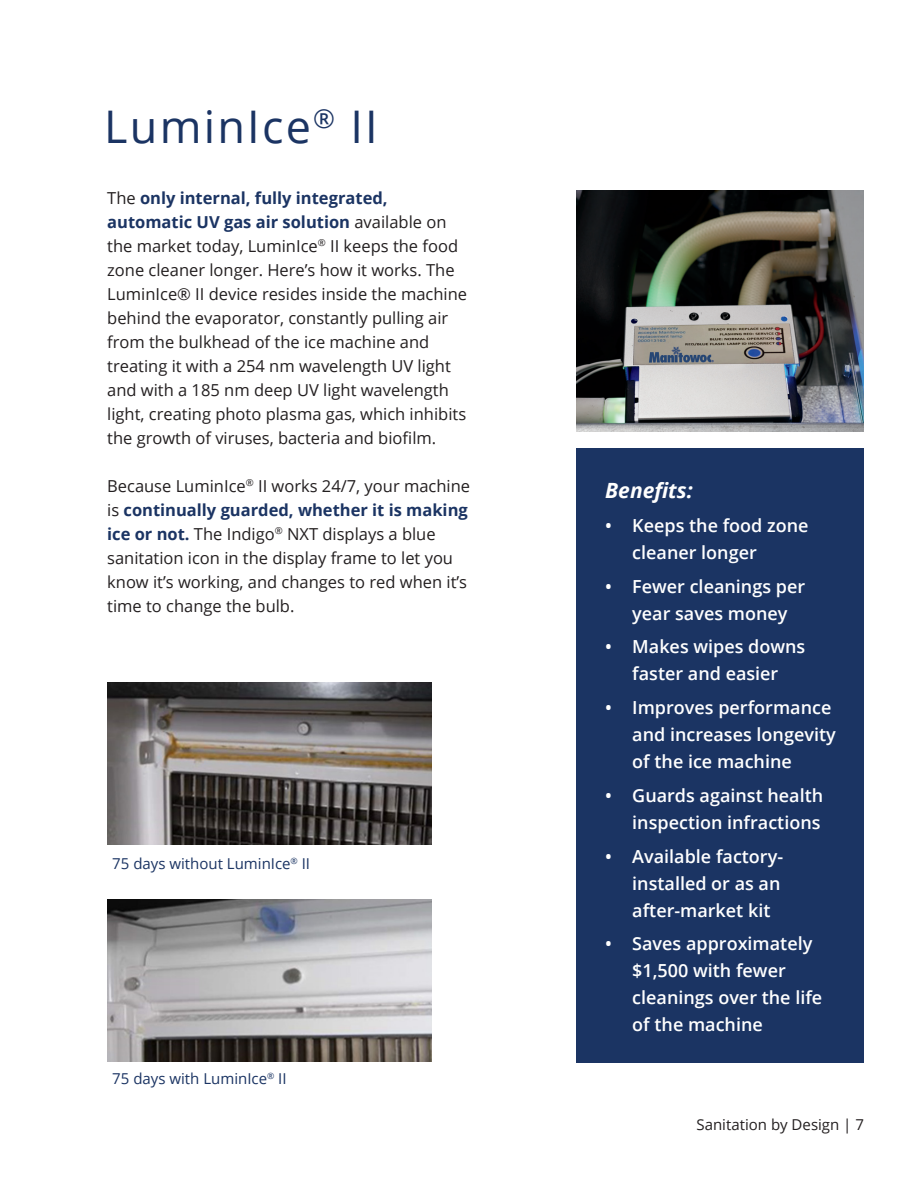
<style>
.page{position:relative;width:918px;height:1188px;background:#fff}
.page>*{position:absolute;margin:0;border:0;box-sizing:border-box;transform-origin:0 0}
.t1{font:45px "Open Sans";letter-spacing:.05em;color:#1b3463}
.t2{font:italic 700 21px "Open Sans";color:#fff}
.t3{font:600 18px/27px "Open Sans";color:#fff}
.t4{font:16.5px/24px "Open Sans";color:#231f20}
.t5{font:15px "Open Sans";color:#1b3463}
.t6{font:15px "Open Sans";color:#231f20}
.s1{font-weight:700;color:#1b3463}
</style>
<div class="page">
<div style="left:577px;top:448px;width:287px;height:615px;background:#1b3463"></div>
<img style="left:577px;top:191px;width:287px;height:241px">
<img style="left:107px;top:899px;width:324px;height:162px">
<img style="left:107px;top:682px;width:324px;height:162px">
<p class="t1" style="left:104px;top:96px;width:275px">LuminIce<sup>®</sup> II</p>
<p class="t4" style="left:107px;top:185px;width:352px">The <span class="s1">only internal, fully integrated, automatic UV gas air solution</span> available on the market today, LuminIce<sup>®</sup> II keeps the food zone cleaner longer. Here’s how it works. The</p>
<p class="t4" style="left:107px;top:281px;width:361px">LuminIce® II device resides inside the machine</p>
<p class="t4" style="left:107px;top:305px;width:343px">behind the evaporator, constantly pulling air</p>
<p class="t4" style="left:107px;top:329px;width:324px">from the bulkhead of the ice machine and</p>
<p class="t4" style="left:107px;top:353px;width:345px">treating it with a 254 nm wavelength UV light</p>
<p class="t4" style="left:107px;top:377px;width:343px">and with a 185 nm deep UV light wavelength</p>
<p class="t4" style="left:107px;top:401px;width:361px">light, creating photo plasma gas, which inhibits</p>
<p class="t4" style="left:107px;top:425px;width:331px">the growth of viruses, bacteria and biofilm.</p>
<p class="t4" style="left:107px;top:473px;width:364px">Because LuminIce<sup>®</sup> II works 24/7, your machine is <span class="s1">continually guarded, whether it is making ice or not.</span> The Indigo<sup>®</sup> NXT displays a blue sanitation icon in the display frame to let you know it’s working, and changes to red when it’s time to change the bulb.</p>
<p class="t5" style="left:112px;top:853px;width:199px">75 days without LuminIce<sup>®</sup> II</p>
<p class="t5" style="left:112px;top:1068px;width:176px">75 days with LuminIce<sup>®</sup> II</p>
<p class="t2" style="left:605px;top:476px;width:89px">Benefits:</p>
<p class="t3" style="left:632px;top:512px;width:178px;text-indent:-27px">• Keeps the food zone cleaner longer</p>
<p class="t3" style="left:605px;top:572px;width:201px;text-align:center">• Fewer cleanings per year saves money</p>
<p class="t3" style="left:605px;top:633px;width:202px;text-align:center">• Makes wipes downs faster and easier</p>
<p class="t3" style="left:632px;top:694px;width:205px;text-indent:-27px">• Improves performance and increases longevity of the ice machine</p>
<p class="t3" style="left:605px;top:782px;width:219px;text-align:right">• Guards against health inspection infractions</p>
<p class="t3" style="left:632px;top:842px;width:152px;text-indent:-27px">• Available factory&shy;installed or as an after-market kit</p>
<p class="t3" style="left:632px;top:930px;width:192px;text-indent:-27px">• Saves approximately $1,500 with fewer cleanings over the life of the machine</p>
<p class="t6" style="left:697px;top:1115px;width:169px">Sanitation by Design | 7</p>
</div>
